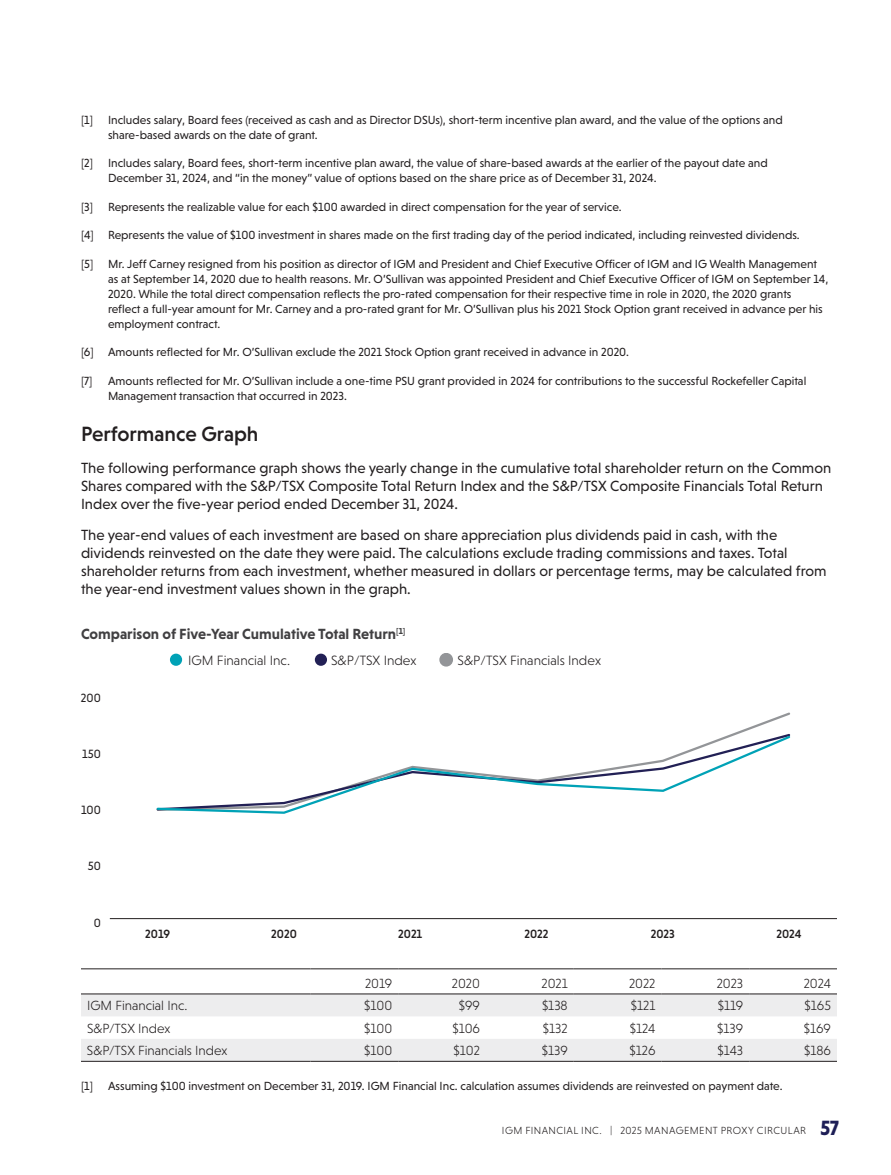
<style>
.page{position:relative;width:891px;height:1175px;background:#fff}
.page>*{position:absolute;margin:0;border:0;box-sizing:border-box;transform-origin:0 0}
.H2_-_Black{font:500 21px "Niveau Grotesk";color:#231f20}
.Body{font:15px/18px "Niveau Grotesk";color:#231f20}
.t1{font:700 15px "Niveau Grotesk";color:#414042}
.t2{font:300 13.65px "Niveau Grotesk";color:#231f20}
.H2_-_Table{font:300 13.5px "Niveau Grotesk";color:#231f20}
.t3{font:500 12.15px "Niveau Grotesk";color:#231f20}
.t4{font:12.15px "Niveau Grotesk";color:#231f20}
.Footnotes{font:12px/15px "Niveau Grotesk";color:#231f20}
.t5{font:300 10.5px "Niveau Grotesk";letter-spacing:.035em;color:#231f20}
.s1{font-weight:700;font-size:21px;color:#1d1e56}
</style>
<div class="page">
<hr style="left:110px;top:918px;width:727px;height:1px;background:#231f20">
<div style="left:440px;top:653px;width:12px;height:13px;background:#939598;border-radius:50%"></div>
<div style="left:439px;top:653px;width:14px;height:13px;border:2px solid #939598;border-radius:50%"></div>
<div style="left:315px;top:653px;width:12px;height:13px;background:#222055;border-radius:50%"></div>
<div style="left:170px;top:653px;width:12px;height:13px;background:#00a2b6;border-radius:50%"></div>
<svg style="left:156px;top:734px;width:635px;height:80px"></svg>
<svg style="left:81px;top:994px;width:756px;height:67px;fill:#ededee"></svg>
<hr style="left:81px;top:968px;width:229px;height:1px;background:#231f20">
<hr style="left:310px;top:968px;width:88px;height:1px;background:#231f20">
<hr style="left:398px;top:968px;width:88px;height:1px;background:#231f20">
<hr style="left:486px;top:968px;width:88px;height:1px;background:#231f20">
<hr style="left:574px;top:968px;width:88px;height:1px;background:#231f20">
<hr style="left:662px;top:968px;width:87px;height:1px;background:#231f20">
<hr style="left:749px;top:968px;width:88px;height:1px;background:#231f20">
<hr style="left:81px;top:993px;width:229px;height:1px;background:#231f20">
<hr style="left:310px;top:993px;width:88px;height:1px;background:#231f20">
<hr style="left:398px;top:993px;width:88px;height:1px;background:#231f20">
<hr style="left:486px;top:993px;width:88px;height:1px;background:#231f20">
<hr style="left:574px;top:993px;width:88px;height:1px;background:#231f20">
<hr style="left:662px;top:993px;width:87px;height:1px;background:#231f20">
<hr style="left:749px;top:993px;width:88px;height:1px;background:#231f20">
<hr style="left:81px;top:1061px;width:229px;height:1px;background:#231f20">
<hr style="left:310px;top:1061px;width:88px;height:1px;background:#231f20">
<hr style="left:398px;top:1061px;width:88px;height:1px;background:#231f20">
<hr style="left:486px;top:1061px;width:88px;height:1px;background:#231f20">
<hr style="left:574px;top:1061px;width:88px;height:1px;background:#231f20">
<hr style="left:662px;top:1061px;width:87px;height:1px;background:#231f20">
<hr style="left:749px;top:1061px;width:88px;height:1px;background:#231f20">
<p class="Footnotes" style="left:81px;top:112px;width:13px">[1]</p>
<p class="Footnotes" style="left:108px;top:112px;width:676px">Includes salary, Board fees (received as cash and as Director DSUs), short-term incentive plan award, and the value of the options and share‑based awards on the date of grant.</p>
<p class="Footnotes" style="left:108px;top:156px;width:661px;text-indent:-27px">[2] Includes salary, Board fees, short-term incentive plan award, the value of share-based awards at the earlier of the payout date and<br>December 31, 2024, and “in the money” value of options based on the share price as of December 31, 2024.</p>
<p class="Footnotes" style="left:81px;top:199px;width:542px">[3] Represents the realizable value for each $100 awarded in direct compensation for the year of service.</p>
<p class="Footnotes" style="left:81px;top:228px;width:720px">[4] Represents the value of $100 investment in shares made on the first trading day of the period indicated, including reinvested dividends.</p>
<p class="Footnotes" style="left:108px;top:256px;width:722px;text-indent:-27px">[5] Mr. Jeff Carney resigned from his position as director of IGM and President and Chief Executive Officer of IGM and IG Wealth Management as at September 14, 2020 due to health reasons. Mr. O’Sullivan was appointed President and Chief Executive Officer of IGM on September 14, 2020. While the total direct compensation reflects the pro-rated compensation for their respective time in role in 2020, the 2020 grants<br>reflect a full-year amount for Mr. Carney and a pro-rated grant for Mr. O’Sullivan plus his 2021 Stock Option grant received in advance per his employment contract.</p>
<p class="Footnotes" style="left:81px;top:345px;width:550px">[6] Amounts reflected for Mr. O’Sullivan exclude the 2021 Stock Option grant received in advance in 2020.</p>
<p class="Footnotes" style="left:81px;top:373px;width:13px">[7]</p>
<p class="Footnotes" style="left:108px;top:373px;width:700px">Amounts reflected for Mr. O’Sullivan include a one-time PSU grant provided in 2024 for contributions to the successful Rockefeller Capital<br>Management transaction that occurred in 2023.</p>
<p class="H2_-_Black" style="left:81px;top:422px;width:179px">Performance Graph</p>
<p class="Body" style="left:81px;top:458px;width:752px">The following performance graph shows the yearly change in the cumulative total shareholder return on the Common<br>Shares compared with the S&amp;P/TSX Composite Total Return Index and the S&amp;P/TSX Composite Financials Total Return<br>Index over the five-year period ended December 31, 2024.</p>
<p class="Body" style="left:81px;top:526px;width:747px">The year-end values of each investment are based on share appreciation plus dividends paid in cash, with the dividends reinvested on the date they were paid. The calculations exclude trading commissions and taxes. Total shareholder returns from each investment, whether measured in dollars or percentage terms, may be calculated from the year-end investment values shown in the graph.</p>
<h3 class="t1" style="left:81px;top:625px;width:326px">Comparison of Five-Year Cumulative Total Return<sup>[1]</sup></h3>
<p class="t4" style="left:81px;top:691px;width:21px">200</p>
<p class="t4" style="left:82px;top:747px;width:20px">150</p>
<p class="t4" style="left:81px;top:803px;width:21px">100</p>
<p class="t4" style="left:88px;top:859px;width:15px">50</p>
<p class="t4" style="left:94px;top:915px;width:9px">0</p>
<p class="t2" style="left:188px;top:653px;width:103px">IGM Financial Inc.</p>
<p class="t2" style="left:331px;top:653px;width:87px">S&amp;P/TSX Index</p>
<p class="t2" style="left:458px;top:653px;width:145px">S&amp;P/TSX Financials Index</p>
<p class="t3" style="left:145px;top:926px;width:26px">2019</p>
<p class="t3" style="left:271px;top:926px;width:27px">2020</p>
<p class="t3" style="left:398px;top:926px;width:26px">2021</p>
<p class="t3" style="left:524px;top:926px;width:26px">2022</p>
<p class="t3" style="left:651px;top:926px;width:26px">2023</p>
<p class="t3" style="left:777px;top:926px;width:27px">2024</p>
<p class="H2_-_Table" style="left:365px;top:975px;width:29px">2019</p>
<p class="H2_-_Table" style="left:452px;top:975px;width:30px">2020</p>
<p class="H2_-_Table" style="left:542px;top:975px;width:28px">2021</p>
<p class="H2_-_Table" style="left:629px;top:975px;width:28px">2022</p>
<p class="H2_-_Table" style="left:717px;top:975px;width:28px">2023</p>
<p class="H2_-_Table" style="left:804px;top:975px;width:29px">2024</p>
<p class="H2_-_Table" style="left:87px;top:997px;width:102px">IGM Financial Inc.</p>
<p class="H2_-_Table" style="left:364px;top:997px;width:30px">$100</p>
<p class="H2_-_Table" style="left:459px;top:997px;width:23px">$99</p>
<p class="H2_-_Table" style="left:542px;top:997px;width:27px">$138</p>
<p class="H2_-_Table" style="left:631px;top:997px;width:26px">$121</p>
<p class="H2_-_Table" style="left:718px;top:997px;width:27px">$119</p>
<p class="H2_-_Table" style="left:805px;top:997px;width:28px">$165</p>
<p class="H2_-_Table" style="left:87px;top:1020px;width:85px">S&amp;P/TSX Index</p>
<p class="H2_-_Table" style="left:364px;top:1020px;width:30px">$100</p>
<p class="H2_-_Table" style="left:452px;top:1020px;width:29px">$106</p>
<p class="H2_-_Table" style="left:543px;top:1020px;width:26px">$132</p>
<p class="H2_-_Table" style="left:630px;top:1020px;width:27px">$124</p>
<p class="H2_-_Table" style="left:717px;top:1020px;width:28px">$139</p>
<p class="H2_-_Table" style="left:804px;top:1020px;width:29px">$169</p>
<p class="H2_-_Table" style="left:87px;top:1042px;width:142px">S&amp;P/TSX Financials Index</p>
<p class="H2_-_Table" style="left:364px;top:1042px;width:30px">$100</p>
<p class="H2_-_Table" style="left:454px;top:1042px;width:28px">$102</p>
<p class="H2_-_Table" style="left:542px;top:1042px;width:28px">$139</p>
<p class="H2_-_Table" style="left:630px;top:1042px;width:27px">$126</p>
<p class="H2_-_Table" style="left:718px;top:1042px;width:27px">$143</p>
<p class="H2_-_Table" style="left:804px;top:1042px;width:28px">$186</p>
<p class="Footnotes" style="left:81px;top:1078px;width:13px">[1]</p>
<p class="Footnotes" style="left:108px;top:1078px;width:676px">Assuming $100 investment on December 31, 2019. IGM Financial Inc. calculation assumes dividends are reinvested on payment date.</p>
<p class="t5" style="left:502px;top:1124px;width:338px">IGM FINANCIAL INC. | 2025 MANAGEMENT PROXY CIRCULAR <span class="s1">57</span></p>
</div>
